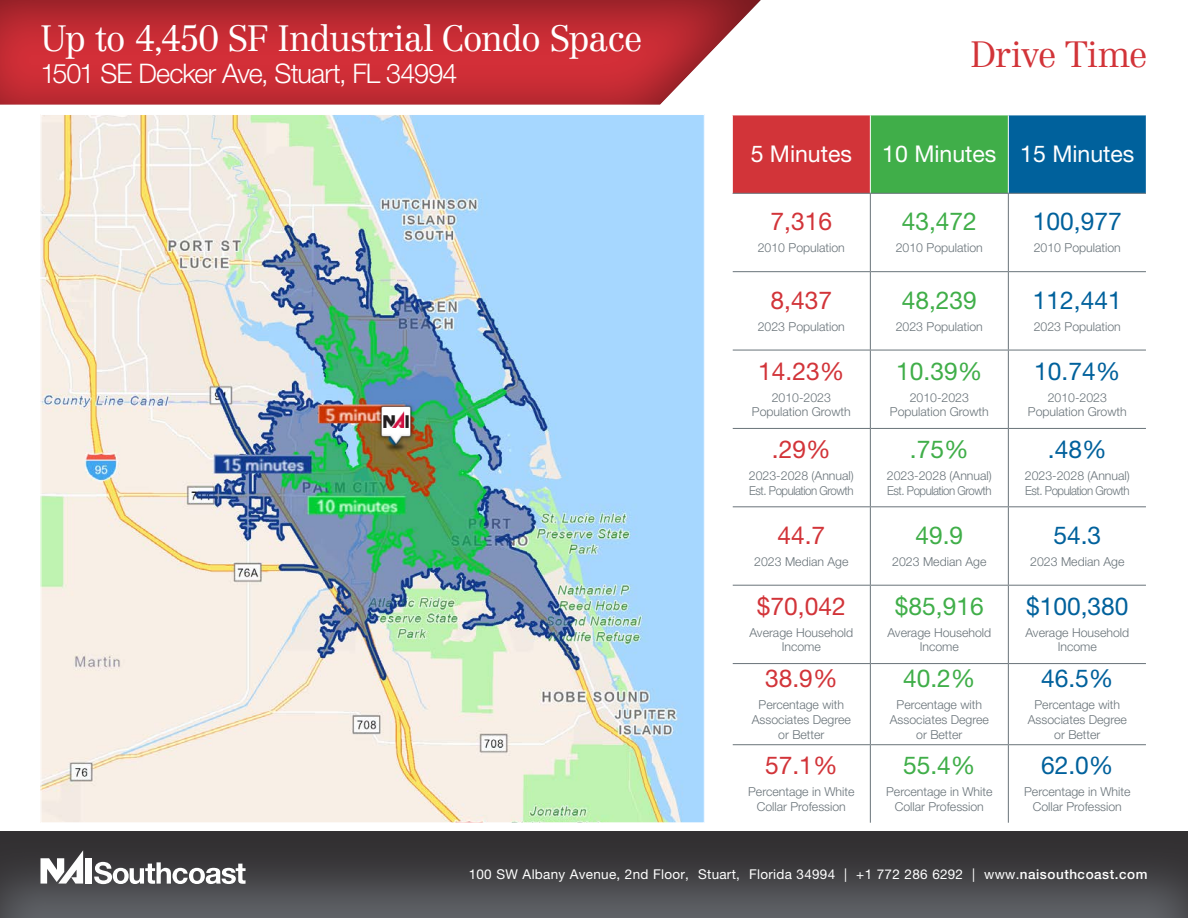
<style>
.page{position:relative;width:1188px;height:918px;background:#fff}
.page>*{position:absolute;margin:0;border:0;box-sizing:border-box;transform-origin:0 0}
.t1{font:300 36px "Centennial LT Std";letter-spacing:-.04em;color:#fff}
.t2{font:300 36px "Centennial LT Std";letter-spacing:-.03em;color:#d23439}
.t3{font:300 27px "Helvetica Neue LT Std";letter-spacing:-.035em;color:#fff}
.t4{font:24.6px "Helvetica Neue LT Std";color:#00619c}
.t5{font:24.6px "Helvetica Neue LT Std";color:#40ae49}
.t6{font:24.6px "Helvetica Neue LT Std";color:#d23439}
.t7{font:23.1px "Helvetica Neue LT Std";color:#fff}
.t8{font:13.5px "Helvetica Neue LT Std";letter-spacing:.02em;color:#fff}
.t9{font:300 12.3px/14.7px "Helvetica Neue LT Std";color:#697379;text-align:center}
.t10{font:300 12.3px/14.7px "Helvetica Neue LT Std";letter-spacing:-.04em;color:#697379}
.s1{font-weight:500}
</style>
<div class="page">
<div style="left:0;top:830px;width:1188px;height:88px;background:#231f20;opacity:.75"></div>
<div style="left:0;top:0;width:762px;height:106px;background:#231f20;opacity:.51"></div>
<div style="left:85px;top:858px;width:7px;height:26px;background:#fff"></div>
<svg style="left:40px;top:850px;width:43px;height:34px"></svg>
<svg style="left:94px;top:862px;width:152px;height:22px"></svg>
<img style="left:43px;top:116px;width:660px;height:705px">
<div style="left:732px;top:115px;width:138px;height:78px;background:#d23439"></div>
<div style="left:870px;top:115px;width:138px;height:78px;background:#40ae49"></div>
<div style="left:1008px;top:115px;width:138px;height:78px;background:#00619c"></div>
<svg style="left:733px;top:194px;width:413px;height:629px"></svg>
<hr style="left:732px;top:115px;width:138px;height:1px;background:#fff">
<hr style="left:732px;top:115px;width:1px;height:78px;background:#fff">
<hr style="left:870px;top:115px;width:138px;height:1px;background:#fff">
<hr style="left:870px;top:115px;width:1px;height:78px;background:#fff">
<hr style="left:1008px;top:115px;width:139px;height:1px;background:#fff">
<hr style="left:1008px;top:115px;width:1px;height:78px;background:#fff">
<hr style="left:733px;top:193px;width:137px;height:1px;background:#697379">
<hr style="left:870px;top:193px;width:138px;height:1px;background:#697379">
<hr style="left:870px;top:194px;width:1px;height:77px;background:#697379">
<hr style="left:1008px;top:193px;width:138px;height:1px;background:#697379">
<hr style="left:1008px;top:194px;width:1px;height:77px;background:#697379">
<hr style="left:733px;top:271px;width:137px;height:1px;background:#697379">
<hr style="left:870px;top:271px;width:138px;height:1px;background:#697379">
<hr style="left:870px;top:272px;width:1px;height:78px;background:#697379">
<hr style="left:1008px;top:271px;width:138px;height:1px;background:#697379">
<hr style="left:1008px;top:272px;width:1px;height:78px;background:#697379">
<hr style="left:733px;top:350px;width:137px;height:1px;background:#697379">
<hr style="left:870px;top:350px;width:138px;height:1px;background:#697379">
<hr style="left:870px;top:350px;width:1px;height:78px;background:#697379">
<hr style="left:1008px;top:350px;width:138px;height:1px;background:#697379">
<hr style="left:1008px;top:350px;width:1px;height:78px;background:#697379">
<hr style="left:733px;top:428px;width:137px;height:1px;background:#697379">
<hr style="left:870px;top:428px;width:138px;height:1px;background:#697379">
<hr style="left:870px;top:429px;width:1px;height:77px;background:#697379">
<hr style="left:1008px;top:428px;width:138px;height:1px;background:#697379">
<hr style="left:1008px;top:429px;width:1px;height:77px;background:#697379">
<hr style="left:733px;top:506px;width:137px;height:1px;background:#697379">
<hr style="left:870px;top:506px;width:138px;height:1px;background:#697379">
<hr style="left:870px;top:507px;width:1px;height:78px;background:#697379">
<hr style="left:1008px;top:506px;width:138px;height:1px;background:#697379">
<hr style="left:1008px;top:507px;width:1px;height:78px;background:#697379">
<hr style="left:733px;top:585px;width:137px;height:1px;background:#697379">
<hr style="left:870px;top:585px;width:138px;height:1px;background:#697379">
<hr style="left:870px;top:586px;width:1px;height:77px;background:#697379">
<hr style="left:1008px;top:585px;width:138px;height:1px;background:#697379">
<hr style="left:1008px;top:586px;width:1px;height:77px;background:#697379">
<hr style="left:733px;top:663px;width:137px;height:1px;background:#697379">
<hr style="left:870px;top:663px;width:138px;height:1px;background:#697379">
<hr style="left:870px;top:664px;width:1px;height:80px;background:#697379">
<hr style="left:1008px;top:663px;width:138px;height:1px;background:#697379">
<hr style="left:1008px;top:664px;width:1px;height:80px;background:#697379">
<hr style="left:733px;top:744px;width:137px;height:1px;background:#697379">
<hr style="left:870px;top:744px;width:138px;height:1px;background:#697379">
<hr style="left:870px;top:745px;width:1px;height:78px;background:#697379">
<hr style="left:1008px;top:744px;width:138px;height:1px;background:#697379">
<hr style="left:1008px;top:745px;width:1px;height:78px;background:#697379">
<img style="left:377px;top:403px;width:38px;height:48px">
<p class="t1" style="left:40px;top:17px;width:604px">Up to 4,450 SF Industrial Condo Space</p>
<p class="t3" style="left:40px;top:57px;width:418px">1501 SE Decker Ave, Stuart, FL 34994</p>
<p class="t2" style="left:970px;top:33px;width:179px">Drive Time</p>
<p class="t7" style="left:751px;top:140px;width:103px">5 Minutes</p>
<p class="t7" style="left:882px;top:140px;width:116px">10 Minutes</p>
<p class="t7" style="left:1020px;top:140px;width:116px">15 Minutes</p>
<p class="t6" style="left:771px;top:207px;width:63px">7,316</p>
<p class="t9" style="left:758px;top:240px;width:89px">2010 Population</p>
<p class="t6" style="left:771px;top:285px;width:63px">8,437</p>
<p class="t9" style="left:758px;top:319px;width:89px">2023 Population</p>
<p class="t6" style="left:758px;top:356px;width:88px">14.23%</p>
<p class="t9" style="left:752px;top:390px;width:100px">2010-2023<br>Population Growth</p>
<p class="t6" style="left:772px;top:435px;width:60px">.29%</p>
<p class="t10" style="left:749px;top:468px;width:106px">2023-2028 (Annual)<br>Est. Population Growth</p>
<p class="t6" style="left:777px;top:521px;width:49px">44.7</p>
<p class="t9" style="left:754px;top:554px;width:96px">2023 Median Age</p>
<p class="t6" style="left:757px;top:592px;width:90px">$70,042</p>
<p class="t9" style="left:749px;top:625px;width:105px">Average Household<br>Income</p>
<p class="t6" style="left:765px;top:664px;width:74px">38.9%</p>
<p class="t9" style="left:752px;top:697px;width:100px">Percentage with<br>Associates Degree or Better</p>
<p class="t6" style="left:765px;top:751px;width:74px">57.1%</p>
<p class="t9" style="left:748px;top:784px;width:108px">Percentage in White<br>Collar Profession</p>
<p class="t5" style="left:902px;top:207px;width:77px">43,472</p>
<p class="t9" style="left:896px;top:240px;width:89px">2010 Population</p>
<p class="t5" style="left:902px;top:285px;width:77px">48,239</p>
<p class="t9" style="left:896px;top:319px;width:89px">2023 Population</p>
<p class="t5" style="left:896px;top:356px;width:88px">10.39%</p>
<p class="t9" style="left:890px;top:390px;width:100px">2010-2023<br>Population Growth</p>
<p class="t5" style="left:910px;top:435px;width:60px">.75%</p>
<p class="t10" style="left:887px;top:468px;width:106px">2023-2028 (Annual)<br>Est. Population Growth</p>
<p class="t5" style="left:915px;top:521px;width:49px">49.9</p>
<p class="t9" style="left:892px;top:554px;width:96px">2023 Median Age</p>
<p class="t5" style="left:895px;top:592px;width:90px">$85,916</p>
<p class="t9" style="left:887px;top:625px;width:105px">Average Household<br>Income</p>
<p class="t5" style="left:903px;top:664px;width:74px">40.2%</p>
<p class="t9" style="left:890px;top:697px;width:100px">Percentage with<br>Associates Degree or Better</p>
<p class="t5" style="left:903px;top:751px;width:74px">55.4%</p>
<p class="t9" style="left:886px;top:784px;width:108px">Percentage in White<br>Collar Profession</p>
<p class="t4" style="left:1033px;top:207px;width:90px">100,977</p>
<p class="t9" style="left:1034px;top:240px;width:89px">2010 Population</p>
<p class="t4" style="left:1033px;top:285px;width:90px">112,441</p>
<p class="t9" style="left:1034px;top:319px;width:89px">2023 Population</p>
<p class="t4" style="left:1034px;top:356px;width:88px">10.74%</p>
<p class="t9" style="left:1028px;top:390px;width:100px">2010-2023<br>Population Growth</p>
<p class="t4" style="left:1048px;top:435px;width:60px">.48%</p>
<p class="t10" style="left:1025px;top:468px;width:106px">2023-2028 (Annual)<br>Est. Population Growth</p>
<p class="t4" style="left:1053px;top:521px;width:49px">54.3</p>
<p class="t9" style="left:1030px;top:554px;width:96px">2023 Median Age</p>
<p class="t4" style="left:1026px;top:592px;width:104px">$100,380</p>
<p class="t9" style="left:1025px;top:625px;width:105px">Average Household<br>Income</p>
<p class="t4" style="left:1041px;top:664px;width:74px">46.5%</p>
<p class="t9" style="left:1028px;top:697px;width:100px">Percentage with<br>Associates Degree or Better</p>
<p class="t4" style="left:1041px;top:751px;width:74px">62.0%</p>
<p class="t9" style="left:1024px;top:784px;width:108px">Percentage in White<br>Collar Profession</p>
<p class="t8" style="left:469px;top:866px;width:680px">100 SW Albany Avenue, 2nd Floor, Stuart, Florida 34994 | +1 772 286 6292 | www.<span class="s1">naisouthcoast.com</span></p>
</div>
